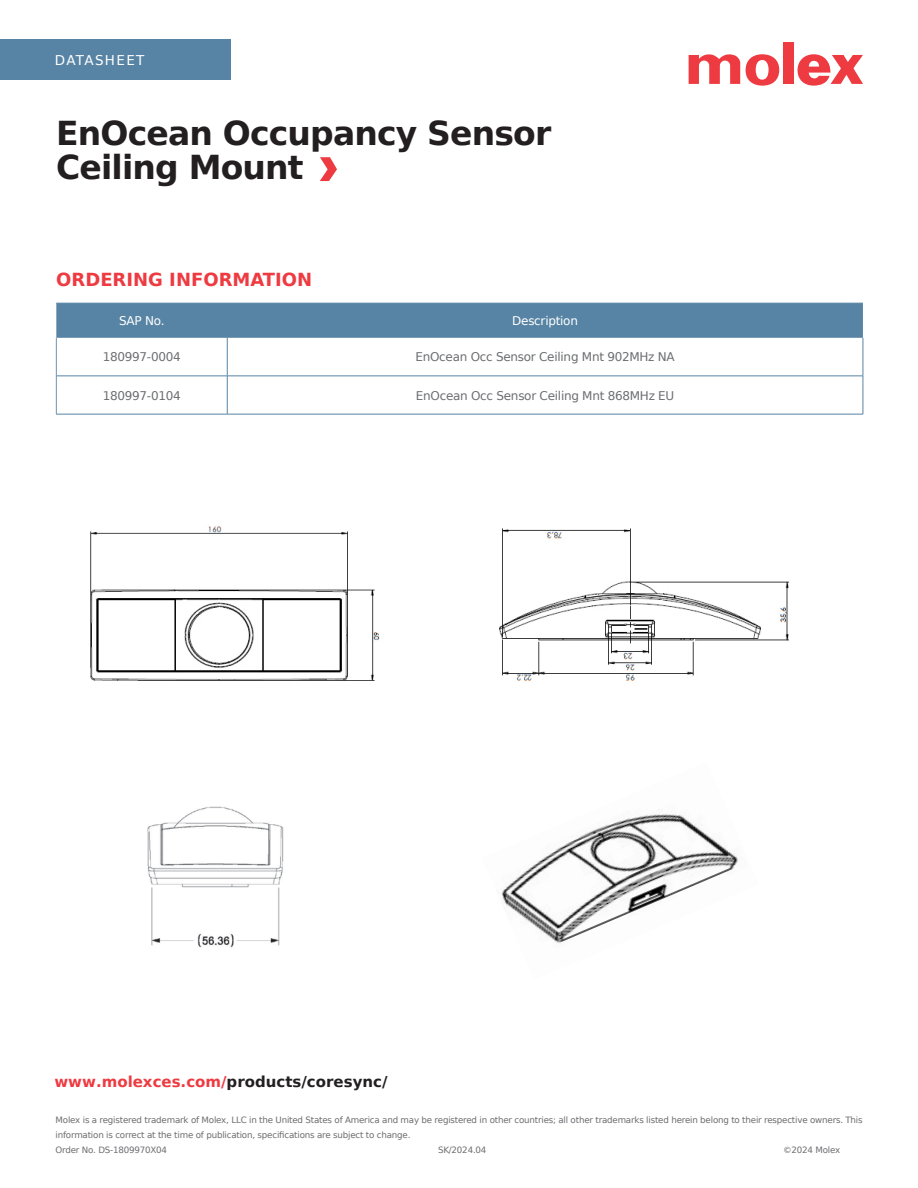
<style>
.page{position:relative;width:918px;height:1188px;background:#fff}
.page>*{position:absolute;margin:0;border:0;box-sizing:border-box;transform-origin:0 0}
.Datasheet_Header{font:700 33px "Bitstream Vera Sans";letter-spacing:-.025em;color:#231f20}
.Section_Header_Red{font:700 18px "Bitstream Vera Sans";color:#ee3a41}
.Weblink__red_black{font:700 15px "Bitstream Vera Sans";color:#231f20}
.Literature_Tab{font:13.5px "Bitstream Vera Sans";letter-spacing:.1em;color:#fff}
.t1{font:12px "Bitstream Vera Sans";letter-spacing:-.02em;color:#6c6d70}
.t2{font:12px "Bitstream Vera Sans";letter-spacing:-.02em;color:#fff}
.A4_Footer{font:8.7px/15px "Bitstream Vera Sans";letter-spacing:-.02em;color:#6c6d70}
.s1{color:#ee3a41}
</style>
<div class="page">
<div style="left:0;top:39px;width:231px;height:41px;background:#5784a4"></div>
<div style="left:783px;top:42px;width:10px;height:42px;background:#ee3a41"></div>
<svg style="left:746px;top:54px;width:33px;height:32px"></svg>
<svg style="left:689px;top:54px;width:51px;height:30px"></svg>
<svg style="left:798px;top:54px;width:65px;height:32px"></svg>
<svg style="left:320px;top:157px;width:17px;height:24px"></svg>
<div style="left:56px;top:304px;width:807px;height:34px;background:#5784a4"></div>
<hr style="left:56px;top:303px;width:171px;height:1px;background:#5784a4">
<hr style="left:227px;top:303px;width:636px;height:1px;background:#5784a4">
<hr style="left:56px;top:338px;width:1px;height:38px;background:#6e92b0">
<hr style="left:56px;top:376px;width:1px;height:38px;background:#6e92b0">
<hr style="left:227px;top:338px;width:1px;height:38px;background:#5784a4">
<hr style="left:863px;top:338px;width:1px;height:38px;background:#5784a4">
<hr style="left:227px;top:376px;width:1px;height:38px;background:#5784a4">
<hr style="left:863px;top:376px;width:1px;height:38px;background:#5784a4">
<hr style="left:57px;top:376px;width:170px;height:1px;background:#5784a4">
<hr style="left:56px;top:414px;width:171px;height:1px;background:#5784a4">
<hr style="left:227px;top:376px;width:636px;height:1px;background:#5784a4">
<hr style="left:227px;top:414px;width:636px;height:1px;background:#5784a4">
<img style="left:90px;top:526px;width:290px;height:155px">
<img style="left:499px;top:528px;width:290px;height:154px">
<img style="left:501px;top:814px;width:238px;height:129px">
<img style="left:147px;top:806px;width:137px;height:142px">
<p class="Literature_Tab" style="left:55px;top:53px;width:91px">DATASHEET</p>
<p class="Datasheet_Header" style="left:56px;top:114px;width:497px">EnOcean Occupancy Sensor</p>
<p class="Datasheet_Header" style="left:56px;top:149px;width:249px">Ceiling Mount</p>
<p class="Section_Header_Red" style="left:56px;top:269px;width:258px">ORDERING INFORMATION</p>
<p class="t2" style="left:119px;top:314px;width:47px">SAP No.</p>
<p class="t2" style="left:512px;top:314px;width:67px">Description</p>
<p class="t1" style="left:103px;top:350px;width:80px">180997-0004</p>
<p class="t1" style="left:415px;top:350px;width:261px">EnOcean Occ Sensor Ceiling Mnt 902MHz NA</p>
<p class="t1" style="left:103px;top:388px;width:80px">180997-0104</p>
<p class="t1" style="left:416px;top:388px;width:260px">EnOcean Occ Sensor Ceiling Mnt 868MHz EU</p>
<p class="Weblink__red_black" style="left:54px;top:1073px;width:335px"><span class="s1">www.molexces.com/</span>products/coresync/</p>
<p class="A4_Footer" style="left:56px;top:1113px;width:809px">Molex is a registered trademark of Molex, LLC in the United States of America and may be registered in other countries; all other trademarks listed herein belong to their respective owners. This information is correct at the time of publication, specifications are subject to change.</p>
<p class="A4_Footer" style="left:56px;top:1143px;width:113px">Order No. DS-1809970X04</p>
<p class="A4_Footer" style="left:438px;top:1143px;width:50px">SK/2024.04</p>
<p class="A4_Footer" style="left:783px;top:1143px;width:59px">©2024 Molex</p>
</div>
